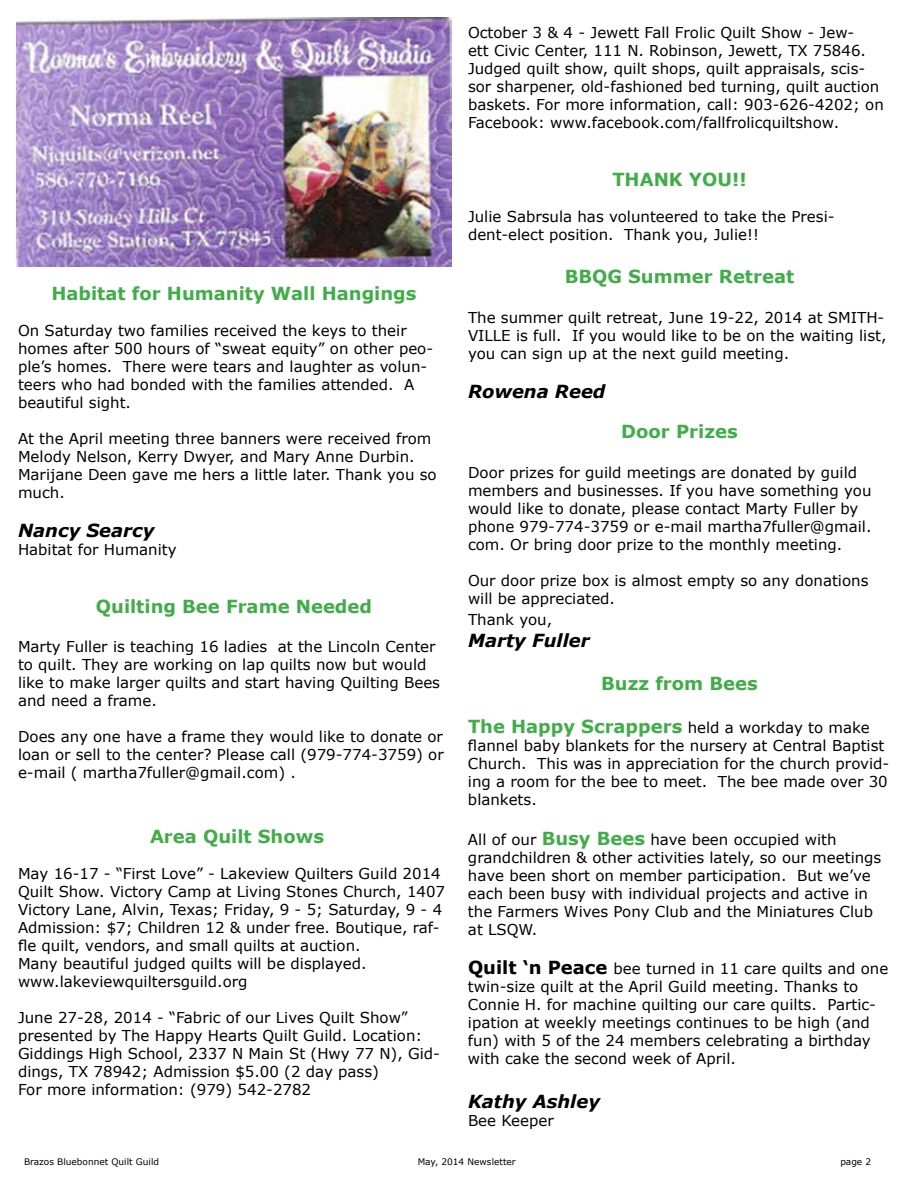
<style>
.page{position:relative;width:918px;height:1188px;background:#fff}
.page>*{position:absolute;margin:0;border:0;box-sizing:border-box;transform-origin:0 0}
.t1{font:700 18px "Verdana";color:#41ad49}
.t2{font:italic 700 18px "Verdana";color:#000}
.t3{font:15px/18px "Verdana";color:#000}
.t4{font:9px "Verdana";color:#000}
.s1{font-weight:700;font-size:18px;color:#41ad49}
.s2{font-weight:700;font-size:18px}
</style>
<div class="page">
<img style="left:17px;top:18px;width:434px;height:249px">
<p class="t1" style="left:51px;top:280px;width:367px">Habitat for Humanity Wall Hangings</p>
<p class="t3" style="left:18px;top:321px;width:417px">On Saturday two families received the keys to their homes after 500 hours of “sweat equity” on other peo&shy;ple’s homes. There were tears and laughter as volun&shy;teers who had bonded with the families attended. A beautiful sight.</p>
<p class="t3" style="left:18px;top:429px;width:420px">At the April meeting three banners were received from Melody Nelson, Kerry Dwyer, and Mary Anne Durbin.<br>Marijane Deen gave me hers a little later. Thank you so much.</p>
<p class="t2" style="left:18px;top:518px;width:138px">Nancy Searcy</p>
<p class="t3" style="left:18px;top:541px;width:160px">Habitat for Humanity</p>
<p class="t1" style="left:96px;top:593px;width:278px">Quilting Bee Frame Needed</p>
<p class="t3" style="left:18px;top:638px;width:424px">Marty Fuller is teaching 16 ladies at the Lincoln Center to quilt. They are working on lap quilts now but would like to make larger quilts and start having Quilting Bees and need a frame.</p>
<p class="t3" style="left:18px;top:728px;width:427px;text-align:justify">Does any one have a frame they would like to donate or loan or sell to the center? Please call (979-774-3759) or e-mail ( martha7fuller@gmail.com) .</p>
<p class="t1" style="left:150px;top:824px;width:176px">Area Quilt Shows</p>
<p class="t3" style="left:18px;top:865px;width:429px">May 16-17 - “First Love” - Lakeview Quilters Guild 2014<br>Quilt Show. Victory Camp at Living Stones Church, 1407<br>Victory Lane, Alvin, Texas; Friday, 9 - 5; Saturday, 9 - 4<br>Admission: $7; Children 12 &amp; under free. Boutique, raf&shy;fle quilt, vendors, and small quilts at auction.<br>Many beautiful judged quilts will be displayed. www.lakeviewquiltersguild.org</p>
<p class="t3" style="left:18px;top:1009px;width:423px">June 27-28, 2014 - “Fabric of our Lives Quilt Show” presented by The Happy Hearts Quilt Guild. Location:<br>Giddings High School, 2337 N Main St (Hwy 77 N), Gid&shy;dings, TX 78942; Admission $5.00 (2 day pass)<br>For more information: (979) 542-2782</p>
<p class="t3" style="left:468px;top:24px;width:417px">October 3 &amp; 4 - Jewett Fall Frolic Quilt Show - Jew-<br>ett Civic Center, 111 N. Robinson, Jewett, TX 75846.<br>Judged quilt show, quilt shops, quilt appraisals, scis&shy;sor sharpener, old-fashioned bed turning, quilt auction baskets. For more information, call: 903-626-4202; on Facebook: www.facebook.com/fallfrolicquiltshow.</p>
<p class="t1" style="left:612px;top:167px;width:136px">THANK YOU!!</p>
<p class="t3" style="left:468px;top:207px;width:368px">Julie Sabrsula has volunteered to take the Presi&shy;dent-elect position. Thank you, Julie!!</p>
<p class="t1" style="left:565px;top:264px;width:231px">BBQG Summer Retreat</p>
<p class="t3" style="left:468px;top:308px;width:420px">The summer quilt retreat, June 19-22, 2014 at SMITH-<br>VILLE is full. If you would like to be on the waiting list, you can sign up at the next guild meeting.</p>
<p class="t2" style="left:468px;top:379px;width:139px">Rowena Reed</p>
<p class="t1" style="left:621px;top:419px;width:118px">Door Prizes</p>
<p class="t3" style="left:468px;top:463px;width:405px">Door prizes for guild meetings are donated by guild members and businesses. If you have something you would like to donate, please contact Marty Fuller by phone 979-774-3759 or e-mail martha7fuller@gmail. com. Or bring door prize to the monthly meeting.</p>
<p class="t3" style="left:468px;top:571px;width:402px">Our door prize box is almost empty so any donations will be appreciated.</p>
<p class="t3" style="left:468px;top:611px;width:86px">Thank you,</p>
<p class="t2" style="left:468px;top:628px;width:123px">Marty Fuller</p>
<p class="t1" style="left:601px;top:671px;width:158px">Buzz from Bees</p>
<p class="t3" style="left:468px;top:719px;width:423px"><span class="s1">The Happy Scrappers</span> held a workday to make flannel baby blankets for the nursery at Central Baptist Church. This was in appreciation for the church provid&shy;ing a room for the bee to meet. The bee made over 30 blankets.</p>
<p class="t3" style="left:468px;top:830px;width:415px">All of our <span class="s1">Busy Bees</span> have been occupied with grandchildren &amp; other activities lately, so our meetings have been short on member participation. But we’ve each been busy with individual projects and active in the Farmers Wives Pony Club and the Miniatures Club at LSQW.</p>
<p class="t3" style="left:468px;top:960px;width:422px"><span class="s2">Quilt ‘n Peace</span> bee turned in 11 care quilts and one twin-size quilt at the April Guild meeting. Thanks to Connie H. for machine quilting our care quilts. Partic&shy;ipation at weekly meetings continues to be high (and fun) with 5 of the 24 members celebrating a birthday with cake the second week of April.</p>
<p class="t2" style="left:468px;top:1088px;width:134px">Kathy Ashley</p>
<p class="t3" style="left:468px;top:1111px;width:87px">Bee Keeper</p>
<p class="t4" style="left:24px;top:1155px;width:137px">Brazos Bluebonnet Quilt Guild</p>
<p class="t4" style="left:418px;top:1155px;width:100px">May, 2014 Newsletter</p>
<p class="t4" style="left:840px;top:1155px;width:32px">page 2</p>
</div>
